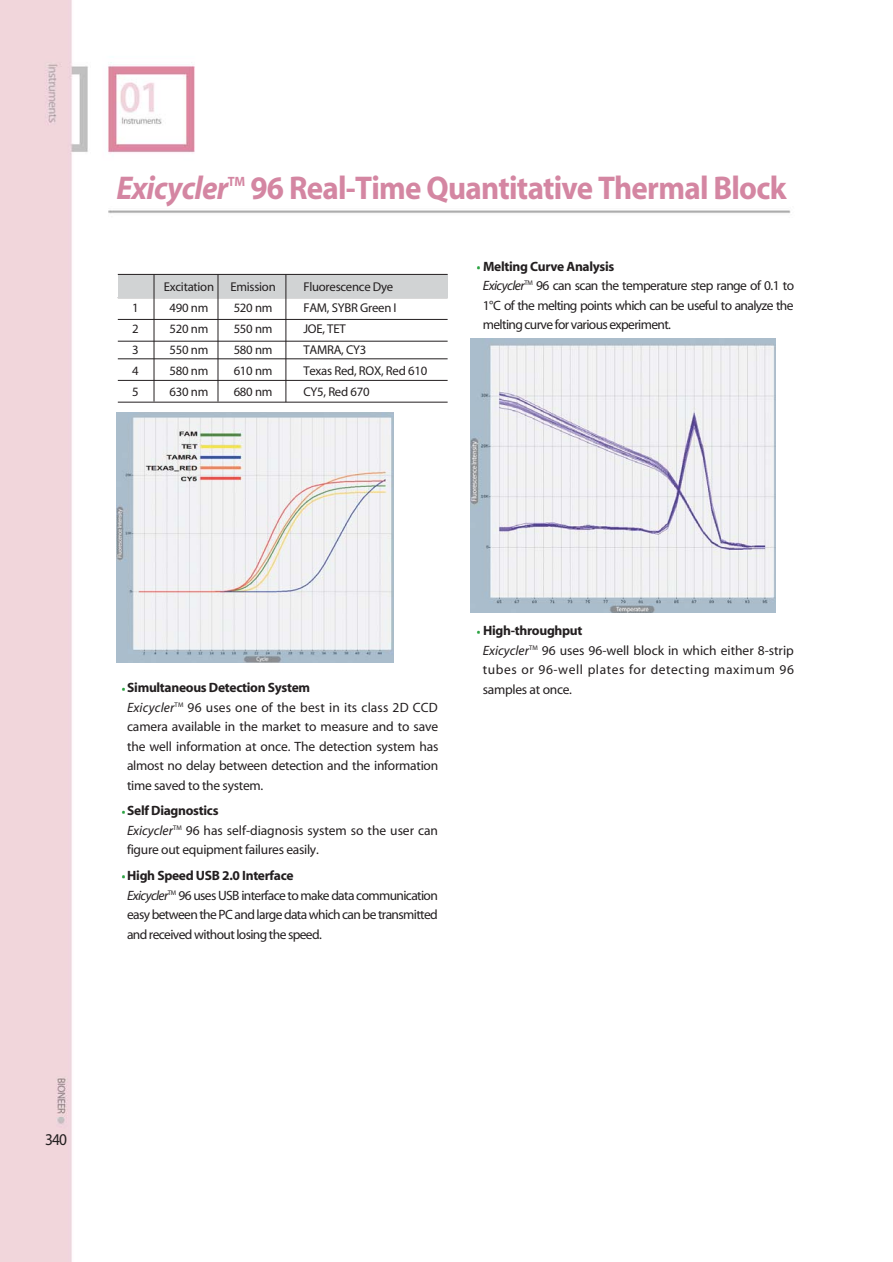
<style>
.page{position:relative;width:893px;height:1262px;background:#fff}
.page>*{position:absolute;margin:0;border:0;box-sizing:border-box;transform-origin:0 0}
.t1{font:700 33px "Myriad";letter-spacing:-.02em;color:#d486a2;scale:.94 1}
.t2{font:italic 700 33px "Myriad";letter-spacing:-.02em;color:#d486a2;scale:.94 1}
.t3{font:16.5px "Myriad";color:#231f20;scale:.93 1}
.t4{font:13.5px/19.5px "Myriad";letter-spacing:-.02em;color:#231f20}
.t5{font:13.5px/19.5px "Myriad";letter-spacing:-.045em;color:#231f20}
.t6{font:13.5px/19.5px "Myriad";color:#231f20}
.t7{font:700 13.5px "Myriad";color:#d486a2;scale:.94 1}
.t8{font:12.75px "Myriad";letter-spacing:-.02em;color:#231f20}
.s1{font-weight:700}
.s2{font-style:italic}
</style>
<div class="page">
<img style="left:0;top:0;width:791px;height:1261px">
<img style="left:117px;top:681px;width:12px;height:17px">
<img style="left:117px;top:804px;width:12px;height:16px">
<img style="left:117px;top:868px;width:12px;height:17px">
<img style="left:472px;top:260px;width:12px;height:16px">
<img style="left:472px;top:624px;width:12px;height:16px">
<div style="left:471px;top:338px;width:323px;height:274px;background:#fff"></div>
<img style="left:471px;top:338px;width:305px;height:274px">
<div style="left:116px;top:272px;width:320px;height:358px;background:#fff"></div>
<img style="left:116px;top:412px;width:277px;height:250px">
<hr style="left:118px;top:297px;width:329px;height:1px;background:#231f20">
<hr style="left:118px;top:319px;width:329px;height:1px;background:#231f20">
<hr style="left:118px;top:341px;width:329px;height:1px;background:#231f20">
<hr style="left:118px;top:358px;width:329px;height:1px;background:#231f20">
<hr style="left:118px;top:380px;width:329px;height:1px;background:#231f20">
<hr style="left:118px;top:402px;width:329px;height:1px;background:#231f20">
<div style="left:118px;top:274px;width:329px;height:23px;background:#d1d3d4"></div>
<hr style="left:154px;top:274px;width:1px;height:127px;background:#231f20">
<hr style="left:218px;top:274px;width:1px;height:127px;background:#231f20">
<hr style="left:285px;top:274px;width:1px;height:128px;background:#231f20">
<hr style="left:118px;top:274px;width:329px;height:1px;background:#231f20">
<h1 class="t2" style="left:116px;top:175px;width:121px">Exicycler</h1>
<p class="t7" style="left:228px;top:176px;width:20px">TM</p>
<h1 class="t1" style="left:250px;top:175px;width:572px">96 Real-Time Quantitative Thermal Block</h1>
<p class="t8" style="left:164px;top:282px;width:52px">Excitation</p>
<p class="t8" style="left:230px;top:282px;width:47px">Emission</p>
<p class="t8" style="left:303px;top:282px;width:91px">Fluorescence Dye</p>
<p class="t8" style="left:132px;top:303px;width:8px">1</p>
<p class="t8" style="left:169px;top:303px;width:40px">490 nm</p>
<p class="t8" style="left:234px;top:303px;width:40px">520 nm</p>
<p class="t8" style="left:303px;top:303px;width:95px">FAM, SYBR Green I</p>
<p class="t8" style="left:132px;top:324px;width:8px">2</p>
<p class="t8" style="left:169px;top:324px;width:40px">520 nm</p>
<p class="t8" style="left:234px;top:324px;width:40px">550 nm</p>
<p class="t8" style="left:303px;top:324px;width:44px">JOE, TET</p>
<p class="t8" style="left:132px;top:345px;width:8px">3</p>
<p class="t8" style="left:169px;top:345px;width:40px">550 nm</p>
<p class="t8" style="left:234px;top:345px;width:40px">580 nm</p>
<p class="t8" style="left:303px;top:345px;width:64px">TAMRA, CY3</p>
<p class="t8" style="left:132px;top:366px;width:8px">4</p>
<p class="t8" style="left:169px;top:366px;width:40px">580 nm</p>
<p class="t8" style="left:234px;top:366px;width:40px">610 nm</p>
<p class="t8" style="left:303px;top:366px;width:125px">Texas Red, ROX, Red 610</p>
<p class="t8" style="left:132px;top:387px;width:8px">5</p>
<p class="t8" style="left:169px;top:387px;width:40px">630 nm</p>
<p class="t8" style="left:234px;top:387px;width:40px">680 nm</p>
<p class="t8" style="left:303px;top:387px;width:68px">CY5, Red 670</p>
<p class="t5" style="left:483px;top:257px;width:313px"><span class="s1">Melting Curve Analysis<br></span><span class="s2">Exicycler</span><sup>TM</sup> 96 can scan the temperature step range of 0.1 to 1°C of the melting points which can be useful to analyze the melting curve for various experiment.</p>
<p class="t4" style="left:127px;top:679px;width:313px"><span class="s1">Simultaneous Detection System<br></span><span class="s2">Exicycler</span><sup>TM</sup> 96 uses one of the best in its class 2D CCD camera available in the market to measure and to save the well information at once. The detection system has almost no delay between detection and the information time saved to the system.</p>
<p class="t4" style="left:127px;top:802px;width:312px"><span class="s1">Self Diagnostics<br></span><span class="s2">Exicycler</span><sup>TM</sup> 96 has self-diagnosis system so the user can figure out equipment failures easily.</p>
<p class="t5" style="left:127px;top:866px;width:312px"><span class="s1">High Speed USB 2.0 Interface<br></span><span class="s2">Exicycler</span><sup>TM</sup> 96 uses USB interface to make data communication easy between the PC and large data which can be transmitted and received without losing the speed.</p>
<p class="t6" style="left:483px;top:622px;width:312px"><span class="s1">High-throughput<br></span><span class="s2">Exicycler</span><sup>TM</sup> 96 uses 96-well block in which either 8-strip tubes or 96-well plates for detecting maximum 96 samples at once.</p>
<p class="t3" style="left:45px;top:1132px;width:25px">340</p>
</div>
